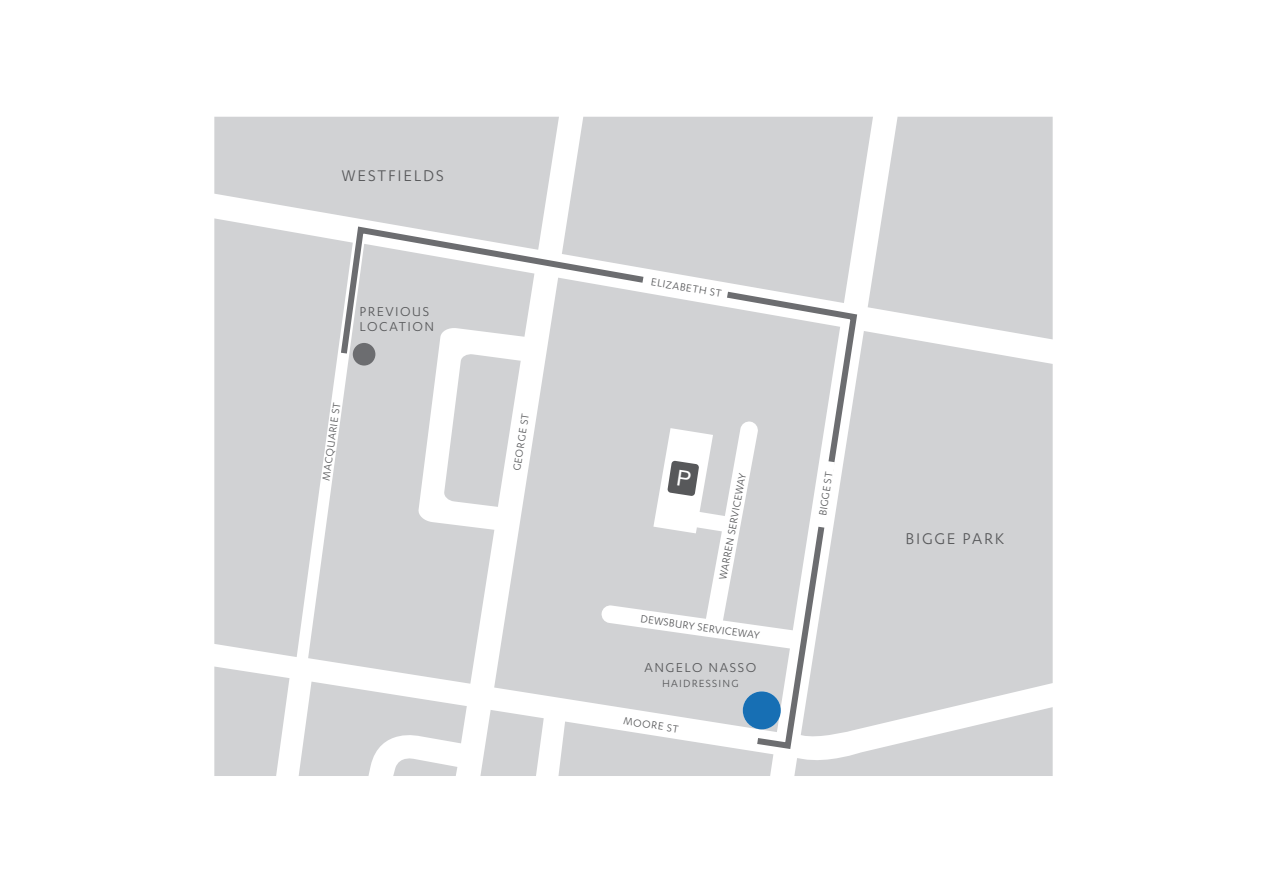
<style>
.page{position:relative;width:1263px;height:893px;background:#fff}
.page>*{position:absolute;margin:0;border:0;box-sizing:border-box;transform-origin:0 0}
.t1{font:18px "Karbon";letter-spacing:.1em;color:#57585a}
.t2{font:15px/15px "Karbon";letter-spacing:.1em;color:#57585a}
.t3{font:12px "Karbon";letter-spacing:.1em;color:#57585a}
</style>
<div class="page">
<svg style="left:214px;top:666px;width:75px;height:110px;background:#d7d8d9"></svg>
<div style="left:860px;top:331px;width:193px;height:376px;background:#d1d2d4"></div>
<div style="left:566px;top:117px;width:302px;height:106px;background:#d1d2d4"></div>
<svg style="left:480px;top:752px;width:59px;height:24px"></svg>
<div style="left:214px;top:250px;width:94px;height:407px;background:#d1d2d4"></div>
<svg style="left:299px;top:684px;width:159px;height:92px"></svg>
<svg style="left:214px;top:117px;width:345px;height:133px;background:#d5d6d8"></svg>
<div style="left:558px;top:752px;width:215px;height:24px;background:#d1d2d4"></div>
<svg style="left:308px;top:244px;width:29px;height:440px;fill:#d1d2d4"></svg>
<svg style="left:868px;top:117px;width:185px;height:222px;background:#d7d8da"></svg>
<svg style="left:794px;top:707px;width:259px;height:69px"></svg>
<svg style="left:337px;top:223px;width:523px;height:529px"></svg>
<div style="left:743px;top:691px;width:38px;height:38px;background:#176fb4;border-radius:50%"></div>
<div style="left:353px;top:343px;width:22px;height:23px;background:#6c6d70;border-radius:50%"></div>
<svg style="left:632px;top:269px;width:106px;height:36px"></svg>
<svg style="left:810px;top:451px;width:31px;height:86px"></svg>
<svg style="left:667px;top:461px;width:32px;height:35px"></svg>
<h1 class="t1" style="left:342px;top:166px;width:103px">WESTFIELDS</h1>
<p class="t2" style="left:360px;top:304px;width:76px">PREVIOUS<br>LOCATION</p>
<p class="t3" style="left:319px;top:480px;width:81px;rotate:-82deg">MACQUARIE ST</p>
<p class="t3" style="left:510px;top:470px;width:60px;rotate:-81deg">GEORGE ST</p>
<p class="t3" style="left:652px;top:275px;width:73px;rotate:10deg">ELIZABETH ST</p>
<p class="t3" style="left:716px;top:578px;width:110px;rotate:-79deg">WARREN SERVICEWAY</p>
<p class="t3" style="left:642px;top:612px;width:122px;rotate:8deg">DEWSBURY SERVICEWAY</p>
<p class="t2" style="left:644px;top:659px;width:113px">ANGELO NASSO</p>
<p class="t3" style="left:662px;top:676px;width:78px">HAIDRESSING</p>
<p class="t3" style="left:625px;top:714px;width:57px;rotate:9deg">MOORE ST</p>
<p class="t3" style="left:816px;top:515px;width:45px;rotate:-82deg">BIGGE ST</p>
<h1 class="t1" style="left:905px;top:529px;width:100px">BIGGE PARK</h1>
</div>
